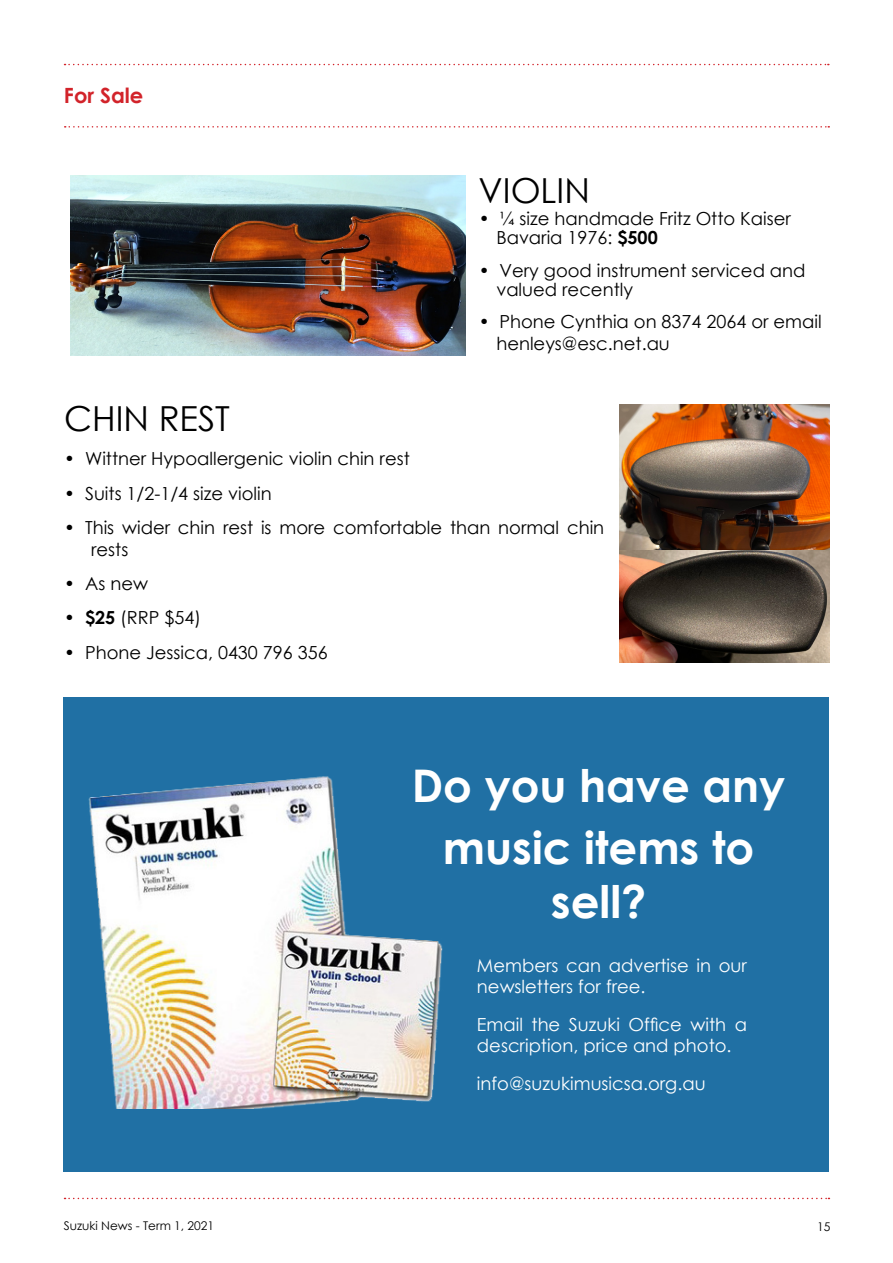
<style>
.page{position:relative;width:893px;height:1263px;background:#fff}
.page>*{position:absolute;margin:0;border:0;box-sizing:border-box;transform-origin:0 0}
.t1{font:700 45px/62.6px "Century Gothic";color:#fff;text-align:center}
.t2{font:34.5px "Century Gothic";color:#000}
.t3{font:700 21px "Century Gothic";color:#d2232a}
.t4{font:18px/19.5px "Century Gothic";color:#000}
.t5{font:18px/21px "Century Gothic";color:#fff}
.t6{font:12px "Century Gothic";color:#000}
.s1{font-weight:700}
</style>
<div class="page">
<svg style="left:65px;top:1198px;width:764px;height:1px"></svg>
<svg style="left:65px;top:126px;width:764px;height:2px"></svg>
<svg style="left:65px;top:64px;width:764px;height:1px"></svg>
<img style="left:71px;top:176px;width:395px;height:179px">
<img style="left:619px;top:405px;width:210px;height:145px">
<img style="left:619px;top:550px;width:210px;height:113px">
<div style="left:64px;top:698px;width:765px;height:474px;background:#2070a4"></div>
<img style="left:88px;top:776px;width:355px;height:333px">
<p class="t3" style="left:64px;top:80px;width:81px">For Sale</p>
<h2 class="t2" style="left:479px;top:167px;width:113px">VIOLIN</h2>
<p class="t4" style="left:496px;top:208px;width:296px;text-indent:-18px">• ¼ size handmade Fritz Otto Kaiser<br>Bavaria 1976: <span class="s1">$500</span></p>
<p class="t4" style="left:496px;top:260px;width:311px;text-indent:-18px">• Very good instrument serviced and valued recently</p>
<p class="t4" style="left:496px;top:311px;width:327px;line-height:21.6px;text-indent:-18px">• Phone Cynthia on 8374 2064 or email henleys@esc.net.au</p>
<h2 class="t2" style="left:64px;top:394px;width:167px">CHIN REST</h2>
<p class="t4" style="left:64px;top:449px;width:347px">• Wittner Hypoallergenic violin chin rest</p>
<p class="t4" style="left:64px;top:483px;width:209px">• Suits 1/2-1/4 size violin</p>
<p class="t4" style="left:91px;top:516px;width:515px;line-height:21.6px;text-indent:-27px">• This wider chin rest is more comfortable than normal chin rests</p>
<p class="t4" style="left:64px;top:573px;width:85px">• As new</p>
<p class="t4" style="left:64px;top:608px;width:138px"><span class="s1">• $25</span> (RRP $54)</p>
<p class="t4" style="left:64px;top:642px;width:265px">• Phone Jessica, 0430 796 356</p>
<h1 class="t1" style="left:412px;top:752px;width:375px">Do you have any music items to</h1>
<h1 class="t1" style="left:551px;top:869px;width:97px">sell?</h1>
<p class="t5" style="left:477px;top:955px;width:272px">Members can advertise in our newsletters for free.</p>
<p class="t5" style="left:477px;top:1014px;width:271px">Email the Suzuki Office with a description, price and photo.</p>
<p class="t5" style="left:477px;top:1073px;width:230px">info@suzukimusicsa.org.au</p>
<p class="t6" style="left:64px;top:1217px;width:152px">Suzuki News - Term 1, 2021</p>
<p class="t6" style="left:817px;top:1218px;width:15px">15</p>
</div>
